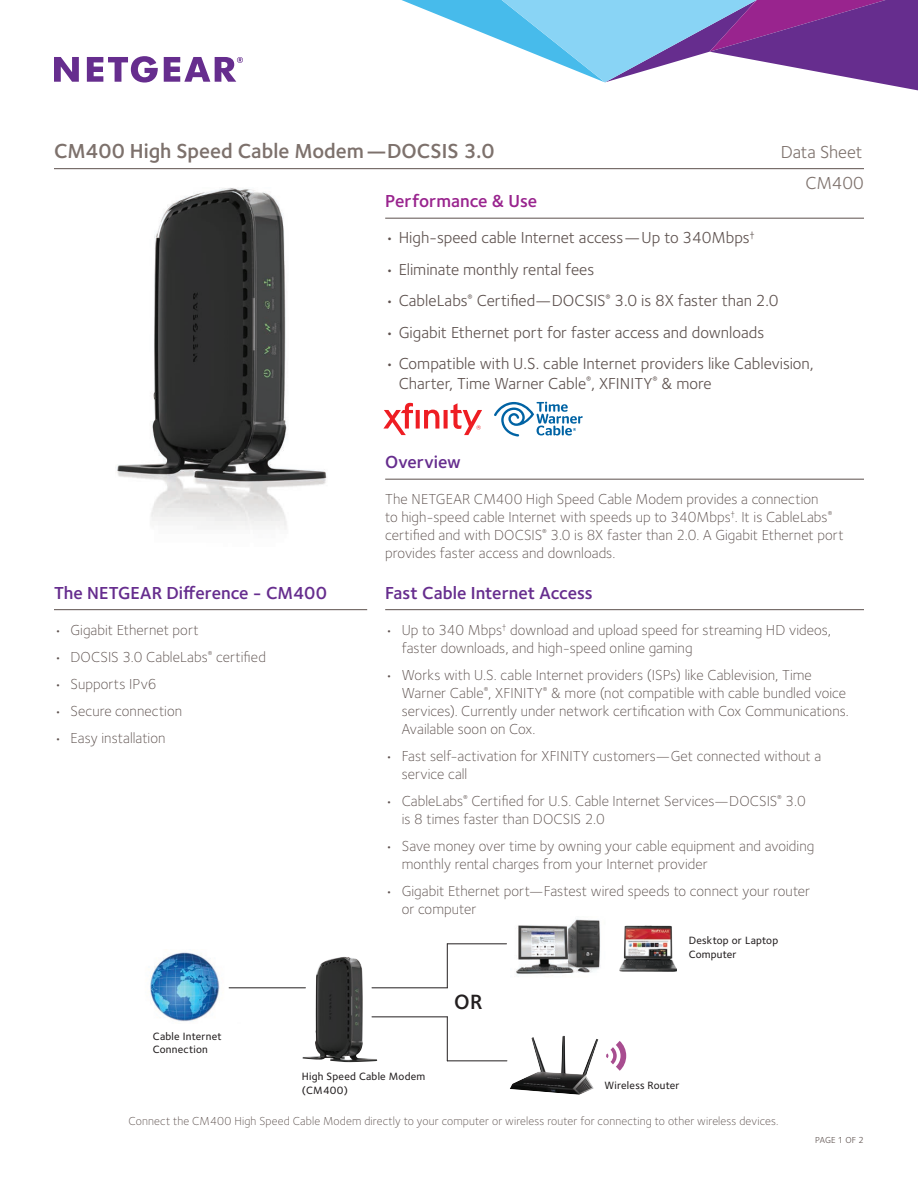
<style>
.page{position:relative;width:918px;height:1188px;background:#fff}
.page>*{position:absolute;margin:0;border:0;box-sizing:border-box;transform-origin:0 0}
.t1{font:600 21.3px "Foundry Sterling";color:#231f20}
.Product_Headline{font:600 21px "Foundry Sterling";color:#7d716c}
.Sub_Heads_Dk__Purple{font:600 18px "Foundry Sterling";color:#662d8e}
.Sub_Heads_Lt__Purple{font:600 18px "Foundry Sterling";color:#99248e}
.Product_Headline-2{font:18px "Foundry Sterling";letter-spacing:-.01em;color:#7d716c}
.Product{font:18px "Foundry Sterling";color:#7d716c}
.t2{font:16.5px/19.5px "Foundry Sterling";color:#5d514e}
.Body_Copy{font:300 15px/18px "Foundry Sterling";letter-spacing:.005em;color:#5d514e}
.Body_Copy-2{font:300 12px "Foundry Sterling";letter-spacing:.01em;color:#5d514e}
.t3{font:500 10.95px/13.6px "Foundry Sterling";letter-spacing:.02em;color:#231f20}
.page__s{font:9px "Foundry Sterling";letter-spacing:.02em;color:#5d514e}
</style>
<div class="page">
<svg style="left:401px;top:0;width:517px;height:91px"></svg>
<svg style="left:164px;top:57px;width:79px;height:25px"></svg>
<svg style="left:54px;top:57px;width:25px;height:25px"></svg>
<svg style="left:87px;top:56px;width:71px;height:27px"></svg>
<img style="left:117px;top:188px;width:210px;height:341px">
<hr style="left:385px;top:218px;width:479px;height:1px;background:#5d514e">
<hr style="left:54px;top:168px;width:810px;height:1px;background:#5d514e">
<hr style="left:385px;top:479px;width:479px;height:1px;background:#5d514e">
<hr style="left:54px;top:609px;width:313px;height:1px;background:#5d514e">
<hr style="left:385px;top:609px;width:479px;height:1px;background:#5d514e">
<svg style="left:494px;top:402px;width:89px;height:35px"></svg>
<svg style="left:383px;top:403px;width:99px;height:32px"></svg>
<img style="left:516px;top:919px;width:84px;height:57px">
<img style="left:150px;top:952px;width:90px;height:70px">
<hr style="left:229px;top:987px;width:76px;height:1px;background:#231f20">
<hr style="left:372px;top:987px;width:75px;height:1px;background:#231f20">
<hr style="left:372px;top:1016px;width:75px;height:1px;background:#231f20">
<hr style="left:447px;top:944px;width:1px;height:44px;background:#231f20">
<hr style="left:447px;top:1017px;width:1px;height:44px;background:#231f20">
<hr style="left:447px;top:943px;width:60px;height:1px;background:#231f20">
<hr style="left:447px;top:1060px;width:60px;height:1px;background:#231f20">
<svg style="left:606px;top:1041px;width:20px;height:30px"></svg>
<img style="left:619px;top:925px;width:57px;height:47px">
<img style="left:302px;top:957px;width:75px;height:105px">
<img style="left:510px;top:1036px;width:88px;height:59px">
<p class="Product_Headline" style="left:54px;top:138px;width:442px">CM400 High Speed Cable Modem—DOCSIS 3.0</p>
<p class="Product_Headline-2" style="left:781px;top:141px;width:83px">Data Sheet</p>
<p class="Product" style="left:806px;top:173px;width:60px">CM400</p>
<p class="Sub_Heads_Lt__Purple" style="left:385px;top:190px;width:154px">Performance &amp; Use</p>
<p class="t2" style="left:385px;top:228px;width:371px">• High-speed cable Internet access—Up to 340Mbps<sup>†</sup></p>
<p class="t2" style="left:385px;top:259px;width:211px">• Eliminate monthly rental fees</p>
<p class="t2" style="left:385px;top:291px;width:395px">• CableLabs<sup>®</sup> Certified—DOCSIS<sup>®</sup> 3.0 is 8X faster than 2.0</p>
<p class="t2" style="left:385px;top:322px;width:381px">• Gigabit Ethernet port for faster access and downloads</p>
<p class="t2" style="left:399px;top:354px;width:417px;text-indent:-14px">• Compatible with U.S. cable Internet providers like Cablevision,<br>Charter, Time Warner Cable<sup>®</sup>, XFINITY<sup>®</sup> &amp; more</p>
<p class="Sub_Heads_Dk__Purple" style="left:54px;top:582px;width:274px">The NETGEAR Difference - CM400</p>
<p class="Body_Copy" style="left:54px;top:620px;width:146px">• Gigabit Ethernet port</p>
<p class="Body_Copy" style="left:54px;top:647px;width:213px">• DOCSIS 3.0 CableLabs<sup>®</sup> certified</p>
<p class="Body_Copy" style="left:54px;top:674px;width:104px">• Supports IPv6</p>
<p class="Body_Copy" style="left:54px;top:701px;width:130px">• Secure connection</p>
<p class="Body_Copy" style="left:54px;top:728px;width:113px">• Easy installation</p>
<p class="t3" style="left:153px;top:1029px;width:70px">Cable Internet<br>Connection</p>
<p class="Sub_Heads_Dk__Purple" style="left:385px;top:451px;width:77px">Overview</p>
<p class="Body_Copy" style="left:385px;top:490px;width:460px">The NETGEAR CM400 High Speed Cable Modem provides a connection<br>to high-speed cable Internet with speeds up to 340Mbps<sup>†</sup>. It is CableLabs<sup>® </sup>certified and with DOCSIS<sup>®</sup> 3.0 is 8X faster than 2.0. A Gigabit Ethernet port provides faster access and downloads.</p>
<p class="Sub_Heads_Dk__Purple" style="left:385px;top:582px;width:209px">Fast Cable Internet Access</p>
<p class="Body_Copy" style="left:402px;top:620px;width:431px;text-indent:-16px">• Up to 340 Mbps<sup>†</sup> download and upload speed for streaming HD videos, faster downloads, and high-speed online gaming</p>
<p class="Body_Copy" style="left:402px;top:665px;width:449px;text-indent:-16px">• Works with U.S. cable Internet providers (ISPs) like Cablevision, Time Warner Cable<sup>®</sup>, XFINITY<sup>®</sup> &amp; more (not compatible with cable bundled voice services). Currently under network certification with Cox Communications.<br>Available soon on Cox.</p>
<p class="Body_Copy" style="left:402px;top:746px;width:421px;text-indent:-16px">• Fast self-activation for XFINITY customers—Get connected without a service call</p>
<p class="Body_Copy" style="left:402px;top:791px;width:406px;text-indent:-16px">• CableLabs<sup>®</sup> Certified for U.S. Cable Internet Services—DOCSIS<sup>®</sup> 3.0 is 8 times faster than DOCSIS 2.0</p>
<p class="Body_Copy" style="left:402px;top:836px;width:414px;text-indent:-16px">• Save money over time by owning your cable equipment and avoiding monthly rental charges from your Internet provider</p>
<p class="Body_Copy" style="left:402px;top:881px;width:410px;text-indent:-16px">• Gigabit Ethernet port—Fastest wired speeds to connect your router or computer</p>
<p class="t1" style="left:454px;top:990px;width:30px">OR</p>
<p class="t3" style="left:689px;top:934px;width:91px">Desktop or Laptop<br>Computer</p>
<p class="t3" style="left:302px;top:1070px;width:125px">High Speed Cable Modem (CM400)</p>
<p class="t3" style="left:605px;top:1079px;width:77px">Wireless Router</p>
<p class="Body_Copy-2" style="left:129px;top:1114px;width:652px">Connect the CM400 High Speed Cable Modem directly to your computer or wireless router for connecting to other wireless devices.</p>
<p class="page__s" style="left:815px;top:1135px;width:50px">PAGE 1 OF 2</p>
</div>
